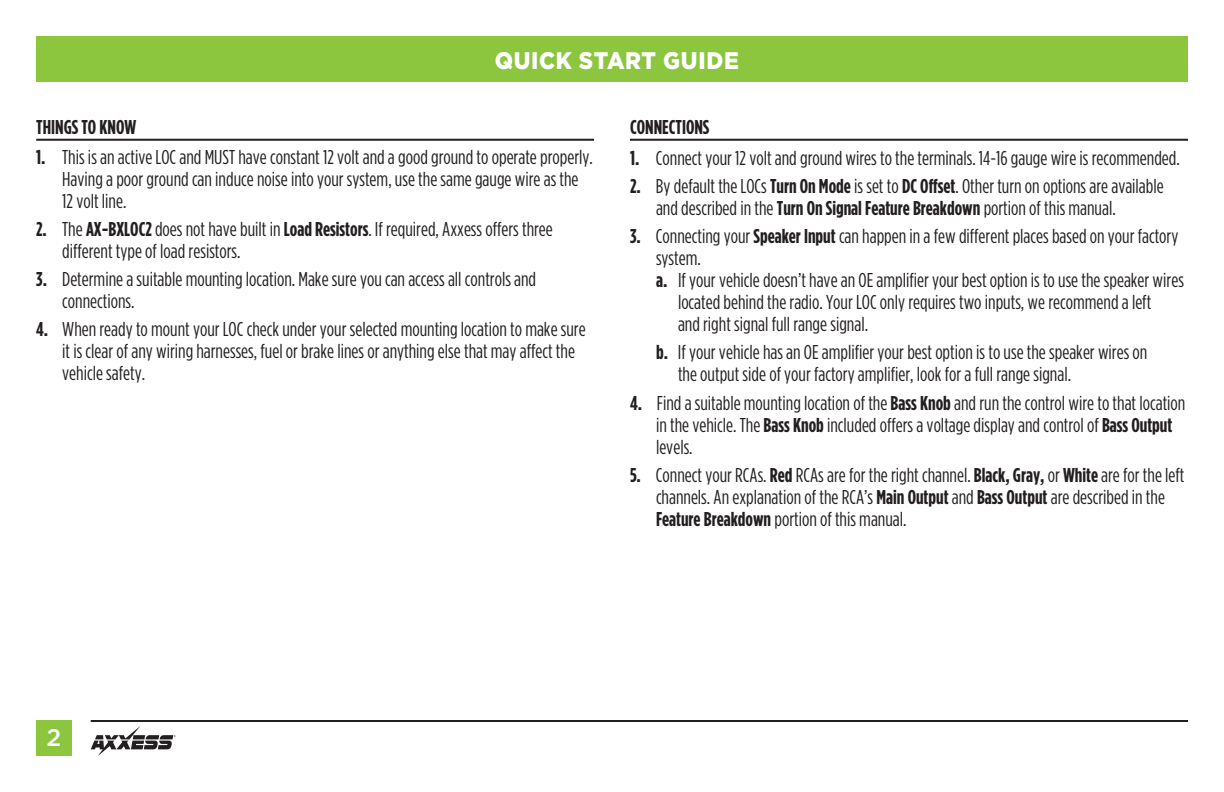
<style>
.page{position:relative;width:1224px;height:792px;background:#fff}
.page>*{position:absolute;margin:0;border:0;box-sizing:border-box;transform-origin:0 0}
.t1{font:900 24px "Gotham";letter-spacing:.03em;color:#fff;scale:.92 1}
.t2{font:500 24px "Gotham";color:#fff}
.t3{font:20px/22px "Gotham Condensed";color:#231f20}
.t4{font:700 20px "Gotham Condensed";color:#231f20}
.s1{font-weight:700}
</style>
<div class="page">
<div style="left:36px;top:36px;width:1152px;height:45px;background:#8bc63e"></div>
<div style="left:36px;top:720px;width:36px;height:36px;background:#8bc63e"></div>
<hr style="left:91px;top:720px;width:1097px;height:2px;background:#231f20">
<svg style="left:91px;top:726px;width:85px;height:30px"></svg>
<hr style="left:36px;top:139px;width:558px;height:2px;background:#231f20">
<hr style="left:630px;top:139px;width:558px;height:2px;background:#231f20">
<p class="t1" style="left:495px;top:46px;width:267px">QUICK START GUIDE</p>
<p class="t4" style="left:36px;top:116px;width:102px">THINGS TO KNOW</p>
<p class="t3" style="left:62px;top:146px;width:532px;text-indent:-26px"><span class="s1">1.</span> This is an active LOC and MUST have constant 12 volt and a good ground to operate properly.<br>Having a poor ground can induce noise into your system, use the same gauge wire as the<br>12 volt line.</p>
<p class="t3" style="left:62px;top:218px;width:492px;text-indent:-26px"><span class="s1">2.</span> The <span class="s1">AX-BXLOC2</span> does not have built in <span class="s1">Load Resistors</span>. If required, Axxess offers three different type of load resistors.</p>
<p class="t3" style="left:62px;top:268px;width:475px;text-indent:-26px"><span class="s1">3.</span> Determine a suitable mounting location. Make sure you can access all controls and connections.</p>
<p class="t3" style="left:62px;top:318px;width:525px;text-indent:-26px"><span class="s1">4.</span> When ready to mount your LOC check under your selected mounting location to make sure it is clear of any wiring harnesses, fuel or brake lines or anything else that may affect the vehicle safety.</p>
<p class="t4" style="left:630px;top:116px;width:81px">CONNECTIONS</p>
<p class="t3" style="left:630px;top:147px;width:551px"><span class="s1">1.</span> Connect your 12 volt and ground wires to the terminals. 14-16 gauge wire is recommended.</p>
<p class="t3" style="left:656px;top:175px;width:509px;text-indent:-26px"><span class="s1">2.</span> By default the LOCs <span class="s1">Turn On Mode</span> is set to <span class="s1">DC Offset</span>. Other turn on options are available and described in the <span class="s1">Turn On Signal Feature Breakdown</span> portion of this manual.</p>
<p class="t3" style="left:630px;top:225px;width:550px"><span class="s1">3.</span> Connecting your <span class="s1">Speaker Input</span> can happen in a few different places based on your factory</p>
<p class="t3" style="left:656px;top:247px;width:46px">system.</p>
<p class="t3" style="left:656px;top:269px;width:529px"><span class="s1">a.</span> If your vehicle doesn’t have an OE amplifier your best option is to use the speaker wires</p>
<p class="t3" style="left:678px;top:291px;width:475px">located behind the radio. Your LOC only requires two inputs, we recommend a left</p>
<p class="t3" style="left:678px;top:313px;width:192px">and right signal full range signal.</p>
<p class="t3" style="left:678px;top:341px;width:471px;text-indent:-22px"><span class="s1">b.</span> If your vehicle has an OE amplifier your best option is to use the speaker wires on the output side of your factory amplifier, look for a full range signal.</p>
<p class="t3" style="left:656px;top:391px;width:531px;text-indent:-26px"><span class="s1">4.</span> Find a suitable mounting location of the <span class="s1">Bass Knob</span> and run the control wire to that location in the vehicle. The <span class="s1">Bass Knob</span> included offers a voltage display and control of <span class="s1">Bass Output </span>levels.</p>
<p class="t3" style="left:656px;top:463px;width:530px;text-indent:-26px"><span class="s1">5.</span> Connect your RCAs. <span class="s1">Red</span> RCAs are for the right channel. <span class="s1">Black, Gray,</span> or <span class="s1">White</span> are for the left channels. An explanation of the RCA’s <span class="s1">Main Output</span> and <span class="s1">Bass Output</span> are described in the<br><span class="s1">Feature Breakdown</span> portion of this manual.</p>
<p class="t2" style="left:47px;top:723px;width:16px">2</p>
</div>
